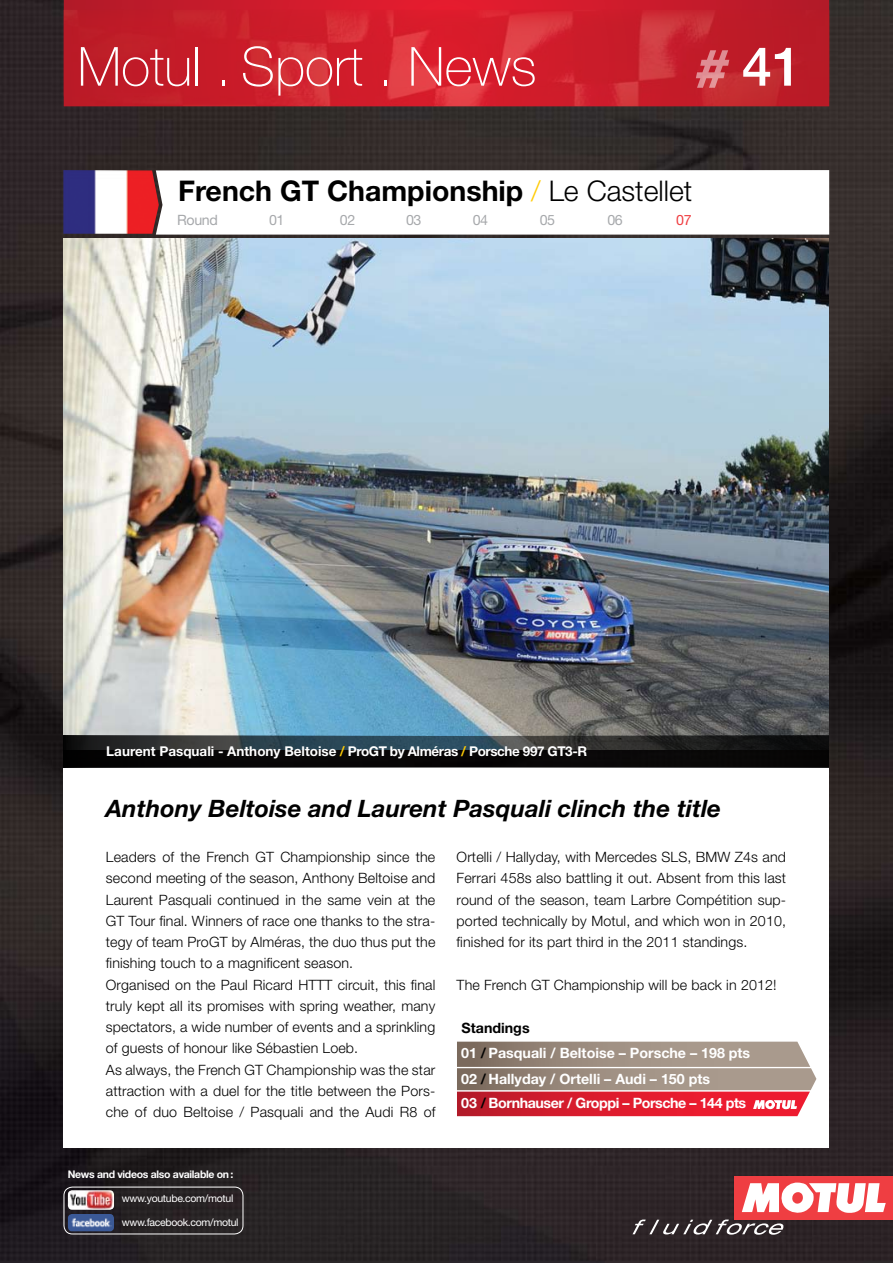
<style>
.page{position:relative;width:893px;height:1263px;background:#fff}
.page>*{position:absolute;margin:0;border:0;box-sizing:border-box;transform-origin:0 0}
.t1{font:100 54px "Helvetica Neue";color:#fff}
.t2{font:500 54px "Helvetica Neue";color:#fff}
.t3{font:italic 700 expanded 54px "Helvetica Neue";color:#fff}
.t4{font:700 28.5px "Helvetica Neue";color:#000}
.t5{font:italic 700 24px "Helvetica Neue";color:#000}
.t6{font:300 14.25px/21.3px "Helvetica Neue";letter-spacing:.01em;color:#000}
.t7{font:700 14.25px/25.3px "Helvetica Neue";color:#fff}
.t8{font:700 14.25px "Helvetica Neue";letter-spacing:-.03em;color:#fff}
.t9{font:14.25px "Helvetica Neue";letter-spacing:-.03em;color:#a7a9ac}
.t10{font:14.25px "Helvetica Neue";color:#ef3e42}
.t11{font:700 13.5px "Helvetica Neue";color:#fff}
.t12{font:10.5px "Helvetica Neue";letter-spacing:-.03em;color:#fff}
.t13{font:700 10.5px "Helvetica Neue";letter-spacing:-.03em;color:#fff}
.s1{font-weight:300;color:#ffcb05}
.s2{font-weight:300}
.s3{color:#ffcb05}
.s4{color:#000}
</style>
<div class="page">
<img style="left:0;top:0;width:893px;height:1263px">
<svg style="left:64px;top:0;width:765px;height:10px;background:#cc1b2b"></svg>
<img style="left:64px;top:10px;width:765px;height:96px">
<div style="left:734px;top:1176px;width:159px;height:43px;background:#ef3e42"></div>
<svg style="left:632px;top:1182px;width:254px;height:53px"></svg>
<svg style="left:156px;top:170px;width:673px;height:65px"></svg>
<img style="left:68px;top:1190px;width:46px;height:20px">
<img style="left:68px;top:1214px;width:46px;height:17px">
<div style="left:64px;top:1187px;width:179px;height:47px;border:1px solid #fff;border-radius:9px"></div>
<div style="left:64px;top:767px;width:765px;height:381px;background:#fff"></div>
<img style="left:64px;top:238px;width:765px;height:498px">
<svg style="left:64px;top:736px;width:765px;height:32px;background:#191c1f"></svg>
<img style="left:63px;top:170px;width:96px;height:64px">
<svg style="left:457px;top:1042px;width:359px;height:74px;background:#b6716f"></svg>
<h1 class="t1" style="left:77px;top:36px;width:461px">Motul . Sport . News</h1>
<h1 class="t2" style="left:742px;top:34px;width:62px">41</h1>
<h1 class="t3" style="left:687px;top:35px;width:46px">#</h1>
<h2 class="t4" style="left:178px;top:173px;width:516px">French GT Championship <span class="s1">/</span> <span class="s2">Le Castellet</span></h2>
<p class="t9" style="left:177px;top:211px;width:42px">Round</p>
<p class="t9" style="left:269px;top:211px;width:17px">01</p>
<p class="t9" style="left:340px;top:211px;width:17px">02</p>
<p class="t9" style="left:406px;top:211px;width:17px">03</p>
<p class="t9" style="left:473px;top:211px;width:17px">04</p>
<p class="t9" style="left:540px;top:211px;width:17px">05</p>
<p class="t9" style="left:607px;top:211px;width:17px">06</p>
<p class="t10" style="left:676px;top:211px;width:17px">07</p>
<p class="t11" style="left:106px;top:742px;width:482px">Laurent Pasquali - Anthony Beltoise <span class="s3">/</span> ProGT by Alméras <span class="s3">/</span> Porsche 997 GT3-R</p>
<h3 class="t5" style="left:106px;top:793px;width:617px">Anthony Beltoise and Laurent Pasquali clinch the title</h3>
<p class="t6" style="left:106px;top:846px;width:331px">Leaders of the French GT Championship since the second meeting of the season, Anthony Beltoise and Laurent Pasquali continued in the same vein at the GT Tour final. Winners of race one thanks to the stra&shy;tegy of team ProGT by Alméras, the duo thus put the finishing touch to a magnificent season.<br>Organised on the Paul Ricard HTTT circuit, this final truly kept all its promises with spring weather, many spectators, a wide number of events and a sprinkling of guests of honour like Sébastien Loeb.<br>As always, the French GT Championship was the star attraction with a duel for the title between the Pors&shy;che of duo Beltoise / Pasquali and the Audi R8 of</p>
<p class="t6" style="left:457px;top:846px;width:331px;text-align:justify">Ortelli / Hallyday, with Mercedes SLS, BMW Z4s and Ferrari 458s also battling it out. Absent from this last round of the season, team Larbre Compétition sup&shy;ported technically by Motul, and which won in 2010, finished for its part third in the 2011 standings.</p>
<p class="t6" style="left:457px;top:973px;width:322px">The French GT Championship will be back in 2012!</p>
<p class="t7" style="left:461px;top:1015px;width:291px"><span class="s4">Standings<br></span>01 <span class="s4">/</span> Pasquali / Beltoise – Porsche – 198 pts<br>02 <span class="s4">/</span> Hallyday / Ortelli – Audi – 150 pts</p>
<p class="t8" style="left:461px;top:1094px;width:287px">03 <span class="s4">/</span> Bornhauser / Groppi – Porsche – 144 pts</p>
<p class="t13" style="left:68px;top:1168px;width:167px">News and videos also available on :</p>
<p class="t12" style="left:122px;top:1192px;width:113px">www.youtube.com/motul</p>
<p class="t12" style="left:122px;top:1216px;width:118px">www.facebook.com/motul</p>
</div>
